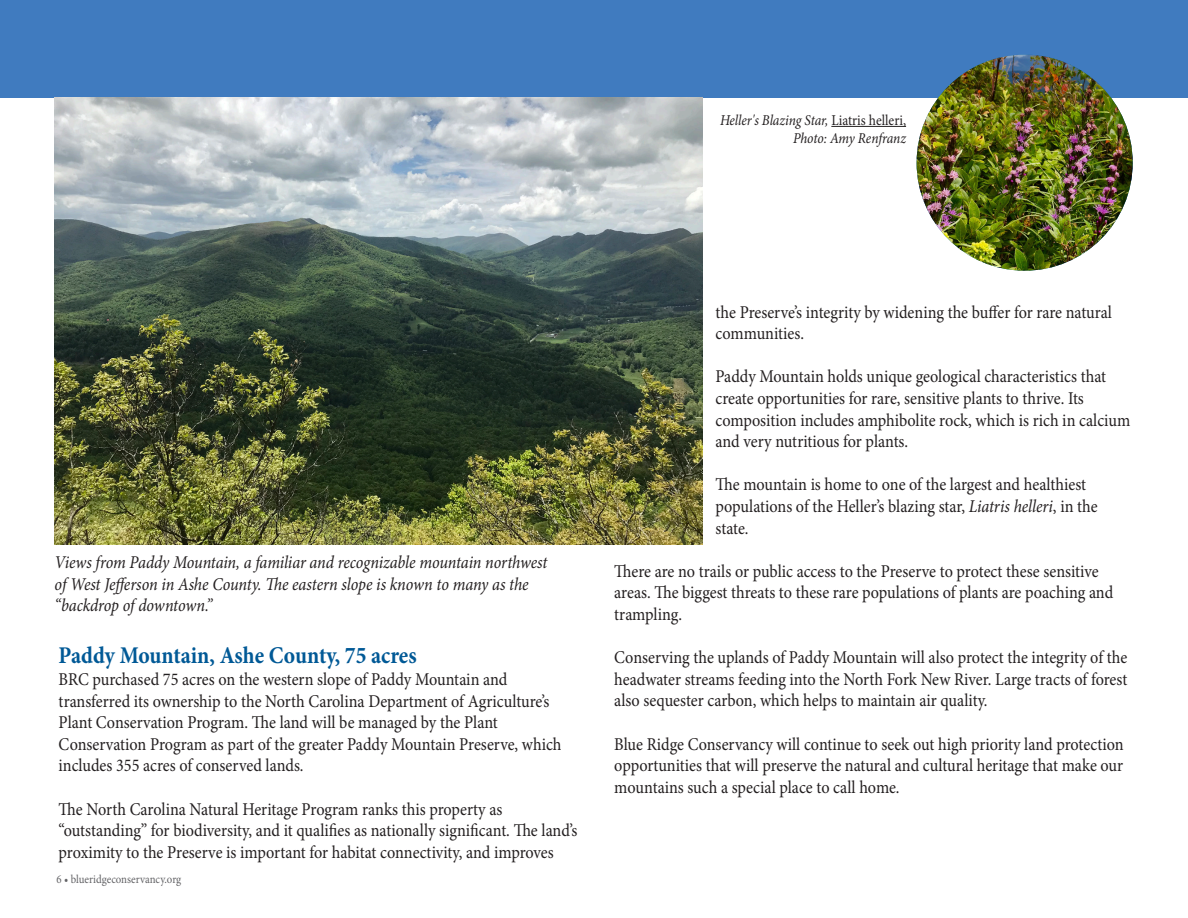
<style>
.page{position:relative;width:1188px;height:918px;background:#fff}
.page>*{position:absolute;margin:0;border:0;box-sizing:border-box;transform-origin:0 0}
.t1{font:700 24px "Minion Pro";letter-spacing:-.015em;color:#005996;scale:.9 1}
.t2{font:18px/21.6px "Minion Pro";letter-spacing:-.005em;color:#231f20;scale:.9 1}
.t3{font:italic 18px/21.6px "Minion Pro";letter-spacing:-.01em;color:#231f20;scale:.9 1}
.t4{font:italic 15px/18px "Minion Pro";letter-spacing:-.01em;color:#231f20;text-align:right;scale:.9 1}
.t5{font:12px "Minion Pro";color:#636366;scale:.9 1}
.s1{font-style:normal}
.s2{font-style:italic}
</style>
<div class="page">
<div style="left:0;top:0;width:1188px;height:98px;background:#407bbf"></div>
<hr style="left:831px;top:126px;width:75px;height:1px;background:#231f20">
<img style="left:54px;top:98px;width:648px;height:447px">
<img style="left:917px;top:55px;width:216px;height:216px;border-radius:108px">
<p class="t4" style="left:720px;top:111px;width:208px">Heller's Blazing Star, <span class="s1">Liatris helleri,<br></span>Photo: Amy Renfranz</p>
<p class="t3" style="left:55px;top:552px;width:549px">Views from Paddy Mountain, a familiar and recognizable mountain northwest of West Jefferson in Ashe County. The eastern slope is known to many as the “backdrop of downtown.”</p>
<p class="t1" style="left:59px;top:639px;width:399px">Paddy Mountain, Ashe County, 75 acres</p>
<p class="t2" style="left:59px;top:669px;width:560px">BRC purchased 75 acres on the western slope of Paddy Mountain and transferred its ownership to the North Carolina Department of Agriculture’s Plant Conservation Program. The land will be managed by the Plant Conservation Program as part of the greater Paddy Mountain Preserve, which includes 355 acres of conserved lands.</p>
<p class="t2" style="left:59px;top:798px;width:578px">The North Carolina Natural Heritage Program ranks this property as “outstanding” for biodiversity, and it qualifies as nationally significant. The land’s proximity to the Preserve is important for habitat connectivity, and improves</p>
<p class="t5" style="left:56px;top:871px;width:140px">6 • blueridgeconservancy.org</p>
<p class="t2" style="left:716px;top:301px;width:442px">the Preserve’s integrity by widening the buffer for rare natural communities.</p>
<p class="t2" style="left:716px;top:366px;width:462px">Paddy Mountain holds unique geological characteristics that create opportunities for rare, sensitive plants to thrive. Its composition includes amphibolite rock, which is rich in calcium and very nutritious for plants.</p>
<p class="t2" style="left:716px;top:474px;width:426px">The mountain is home to one of the largest and healthiest populations of the Heller’s blazing star, <span class="s2">Liatris helleri</span>, in the state.</p>
<p class="t2" style="left:614px;top:560px;width:556px">There are no trails or public access to the Preserve to protect these sensitive areas. The biggest threats to these rare populations of plants are poaching and trampling.</p>
<p class="t2" style="left:614px;top:647px;width:572px;text-align:justify">Conserving the uplands of Paddy Mountain will also protect the integrity of the headwater streams feeding into the North Fork New River. Large tracts of forest also sequester carbon, which helps to maintain air quality.</p>
<p class="t2" style="left:614px;top:733px;width:567px;text-align:justify">Blue Ridge Conservancy will continue to seek out high priority land protection opportunities that will preserve the natural and cultural heritage that make our mountains such a special place to call home.</p>
</div>
